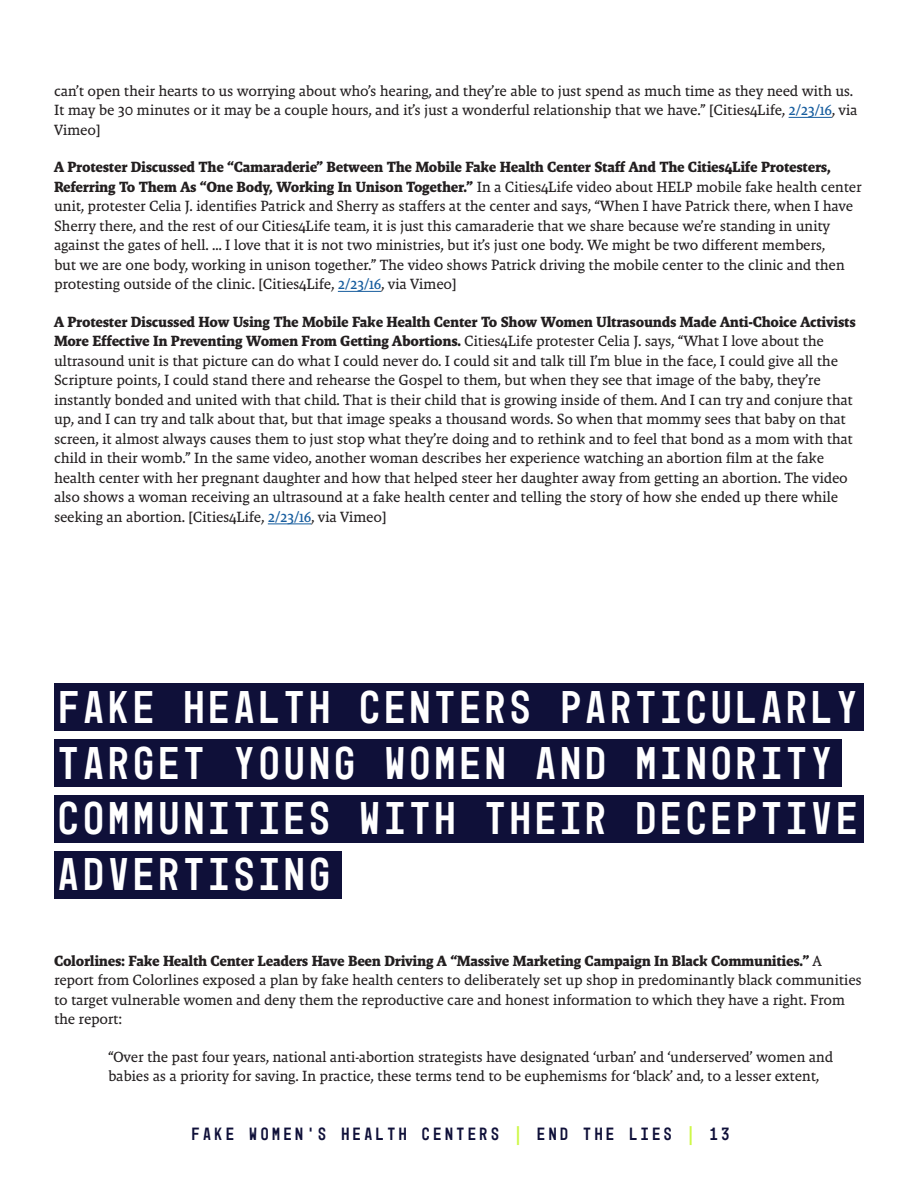
<style>
.page{position:relative;width:918px;height:1188px;background:#fff}
.page>*{position:absolute;margin:0;border:0;box-sizing:border-box;transform-origin:0 0}
.Paragraph{font:46.5px/55.8px "Mono 45 Headline";letter-spacing:.1em;color:#fff}
.t1{font:18px "Mono 45 Headline";letter-spacing:.2em;color:#0f1039}
.Paragraph-2{font:15px/19.5px "Malaga OTCE";letter-spacing:-.02em;color:#231f20}
.s1{color:#175d9e}
.s2{font-weight:700}
.s3{color:#cdf846}
</style>
<div class="page">
<hr style="left:789px;top:117px;width:43px;height:1px;background:#175d9e">
<hr style="left:338px;top:291px;width:43px;height:1px;background:#175d9e">
<hr style="left:268px;top:524px;width:43px;height:1px;background:#175d9e">
<div style="left:54px;top:683px;width:810px;height:47px;background:#0f1039"></div>
<div style="left:54px;top:739px;width:787px;height:48px;background:#0f1039"></div>
<div style="left:54px;top:795px;width:810px;height:48px;background:#0f1039"></div>
<div style="left:54px;top:851px;width:287px;height:48px;background:#0f1039"></div>
<p class="Paragraph-2" style="left:54px;top:81px;width:805px">can’t open their hearts to us worrying about who’s hearing, and they’re able to just spend as much time as they need with us.<br>It may be 30 minutes or it may be a couple hours, and it’s just a wonderful relationship that we have.” [Cities4Life, <span class="s1">2/23/16</span>, via<br>Vimeo]</p>
<p class="Paragraph-2" style="left:54px;top:157px;width:809px"><span class="s2">A Protester Discussed The “Camaraderie” Between The Mobile Fake Health Center Staff And The Cities4Life Protesters, Referring To Them As “One Body, Working In Unison Together.”</span> In a Cities4Life video about HELP mobile fake health center unit, protester Celia J. identifies Patrick and Sherry as staffers at the center and says, “When I have Patrick there, when I have Sherry there, and the rest of our Cities4Life team, it is just this camaraderie that we share because we’re standing in unity against the gates of hell. … I love that it is not two ministries, but it’s just one body. We might be two different members,<br>but we are one body, working in unison together.” The video shows Patrick driving the mobile center to the clinic and then protesting outside of the clinic. [Cities4Life, <span class="s1">2/23/16</span>, via Vimeo]</p>
<p class="Paragraph-2" style="left:54px;top:312px;width:803px"><span class="s2">A Protester Discussed How Using The Mobile Fake Health Center To Show Women Ultrasounds Made Anti-Choice Activists More Effective In Preventing Women From Getting Abortions.</span> Cities4Life protester Celia J. says, “What I love about the ultrasound unit is that picture can do what I could never do. I could sit and talk till I’m blue in the face, I could give all the Scripture points, I could stand there and rehearse the Gospel to them, but when they see that image of the baby, they’re instantly bonded and united with that child. That is their child that is growing inside of them. And I can try and conjure that up, and I can try and talk about that, but that image speaks a thousand words. So when that mommy sees that baby on that screen, it almost always causes them to just stop what they’re doing and to rethink and to feel that bond as a mom with that child in their womb.” In the same video, another woman describes her experience watching an abortion film at the fake health center with her pregnant daughter and how that helped steer her daughter away from getting an abortion. The video also shows a woman receiving an ultrasound at a fake health center and telling the story of how she ended up there while seeking an abortion. [Cities4Life, <span class="s1">2/23/16</span>, via Vimeo]</p>
<p class="Paragraph" style="left:58px;top:679px;width:800px">FAKE HEALTH CENTERS PARTICULARLY<br>TARGET YOUNG WOMEN AND MINORITY<br>COMMUNITIES WITH THEIR DECEPTIVE<br>ADVERTISING</p>
<p class="Paragraph-2" style="left:54px;top:951px;width:809px"><span class="s2">Colorlines: Fake Health Center Leaders Have Been Driving A “Massive Marketing Campaign In Black Communities.”</span> A report from Colorlines exposed a plan by fake health centers to deliberately set up shop in predominantly black communities to target vulnerable women and deny them the reproductive care and honest information to which they have a right. From the report:</p>
<p class="Paragraph-2" style="left:108px;top:1047px;width:727px">“Over the past four years, national anti-abortion strategists have designated ‘urban’ and ‘underserved’ women and babies as a priority for saving. In practice, these terms tend to be euphemisms for ‘black’ and, to a lesser extent,</p>
<p class="t1" style="left:192px;top:1123px;width:539px">FAKE WOMEN’S HEALTH CENTERS <span class="s3">|</span> END THE LIES <span class="s3">|</span> 13</p>
</div>
